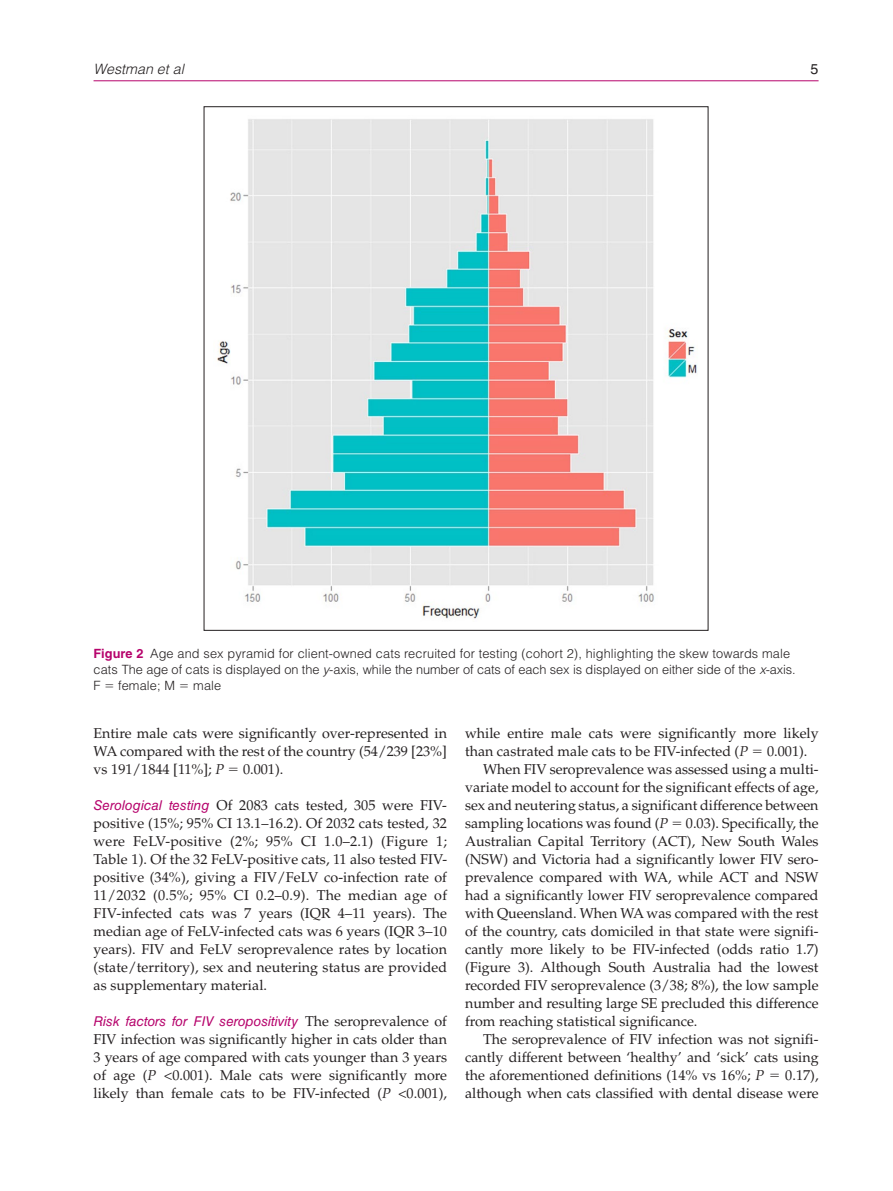
<style>
.page{position:relative;width:893px;height:1191px;background:#fff}
.page>*{position:absolute;margin:0;border:0;box-sizing:border-box;transform-origin:0 0}
.t1{font:14.25px/18px "Palatino LT Std";color:#231f20;text-align:justify}
.t2{font:italic 300 14.25px "Helvetica LT Std";color:#231f20}
.t3{font:14.25px "Helvetica LT Std";color:#231f20}
.t4{font:italic 13.5px "Helvetica LT Std";color:#b6036c}
.t5{font:300 12.75px/15.8px "Helvetica LT Std";letter-spacing:.01em;color:#231f20}
.s1{font-weight:700;color:#b6036c}
.s2{font-style:italic}
.s3{font-family:"Helvetica LT Std";font-style:italic;font-size:13.5px;color:#b6036c}
.s4{font-family:"Palatino LT Std";font-style:normal;font-size:14.25px;color:#231f20}
</style>
<div class="page">
<hr style="left:94px;top:80px;width:725px;height:1px;background:#b6036c">
<img style="left:217px;top:119px;width:480px;height:500px">
<p class="t2" style="left:94px;top:60px;width:92px">Westman et al</p>
<p class="t3" style="left:811px;top:61px;width:9px">5</p>
<p class="t5" style="left:94px;top:646px;width:704px"><span class="s1">Figure 2</span> Age and sex pyramid for client-owned cats recruited for testing (cohort 2), highlighting the skew towards male cats The age of cats is displayed on the <span class="s2">y</span>-axis, while the number of cats of each sex is displayed on either side of the <span class="s2">x</span>-axis.<br>F</p>
<p class="t5" style="left:118px;top:677px;width:58px">female; M</p>
<p class="t5" style="left:193px;top:677px;width:30px">male</p>
<p class="t1" style="left:94px;top:724px;width:355px">Entire male cats were significantly over-represented in WA compared with the rest of the country (54/239 [23%] vs 191/1844 [11%]; <span class="s2">P</span></p>
<p class="t1" style="left:243px;top:760px;width:42px">0.001).</p>
<p class="t1" style="left:94px;top:796px;width:355px"><span class="s3">Serological testing</span> Of 2083 cats tested, 305 were FIV&shy;positive (15%; 95% CI 13.1–16.2). Of 2032 cats tested, 32 were FeLV-positive (2%; 95% CI 1.0–2.1) (Figure 1; Table 1). Of the 32 FeLV-positive cats, 11 also tested FIV&shy;positive (34%), giving a FIV/FeLV co-infection rate of 11/2032 (0.5%; 95% CI 0.2–0.9). The median age of FIV-infected cats was 7 years (IQR 4–11 years). The median age of FeLV-infected cats was 6 years (IQR 3–10 years). FIV and FeLV seroprevalence rates by location (state/territory), sex and neutering status are provided as supplementary material.</p>
<p class="t4" style="left:94px;top:1013px;width:355px">Risk factors for FIV seropositivity <span class="s4">The seroprevalence of</span></p>
<p class="t1" style="left:94px;top:1030px;width:355px">FIV infection was significantly higher in cats older than 3 years of age compared with cats younger than 3 years of age (<span class="s2">P</span> &lt;0.001). Male cats were significantly more likely than female cats to be FIV-infected (<span class="s2">P</span> &lt;0.001),</p>
<p class="t1" style="left:465px;top:724px;width:355px">while entire male cats were significantly more likely than castrated male cats to be FIV-infected (<span class="s2">P</span></p>
<p class="t1" style="left:767px;top:742px;width:42px">0.001).</p>
<p class="t1" style="left:483px;top:760px;width:337px">When FIV seroprevalence was assessed using a multi-</p>
<p class="t1" style="left:465px;top:778px;width:355px">variate model to account for the significant effects of age,</p>
<p class="t1" style="left:465px;top:796px;width:355px">sex and neutering status, a significant difference between</p>
<p class="t1" style="left:465px;top:814px;width:355px">sampling locations was found (<span class="s2">P</span> 0.03). Specifically, the</p>
<p class="t1" style="left:465px;top:832px;width:355px">Australian Capital Territory (ACT), New South Wales</p>
<p class="t1" style="left:465px;top:850px;width:355px">(NSW) and Victoria had a significantly lower FIV sero-</p>
<p class="t1" style="left:465px;top:868px;width:355px">prevalence compared with WA, while ACT and NSW</p>
<p class="t1" style="left:465px;top:886px;width:355px">had a significantly lower FIV seroprevalence compared</p>
<p class="t1" style="left:465px;top:904px;width:355px">with Queensland. When WA was compared with the rest</p>
<p class="t1" style="left:465px;top:922px;width:355px">of the country, cats domiciled in that state were signifi-</p>
<p class="t1" style="left:465px;top:940px;width:355px">cantly more likely to be FIV-infected (odds ratio 1.7)</p>
<p class="t1" style="left:465px;top:958px;width:355px">(Figure 3). Although South Australia had the lowest</p>
<p class="t1" style="left:465px;top:976px;width:355px">recorded FIV seroprevalence (3/38; 8%), the low sample</p>
<p class="t1" style="left:465px;top:994px;width:355px">number and resulting large SE precluded this difference</p>
<p class="t1" style="left:465px;top:1012px;width:234px">from reaching statistical significance.</p>
<p class="t1" style="left:483px;top:1030px;width:337px">The seroprevalence of FIV infection was not signifi-</p>
<p class="t1" style="left:465px;top:1048px;width:355px">cantly different between ‘healthy’ and ‘sick’ cats using</p>
<p class="t1" style="left:465px;top:1066px;width:301px">the aforementioned definitions (14% vs 16%; <span class="s2">P</span></p>
<p class="t1" style="left:465px;top:1066px;width:355px;text-align:right">0.17),<br>although when cats classified with dental disease were</p>
</div>
